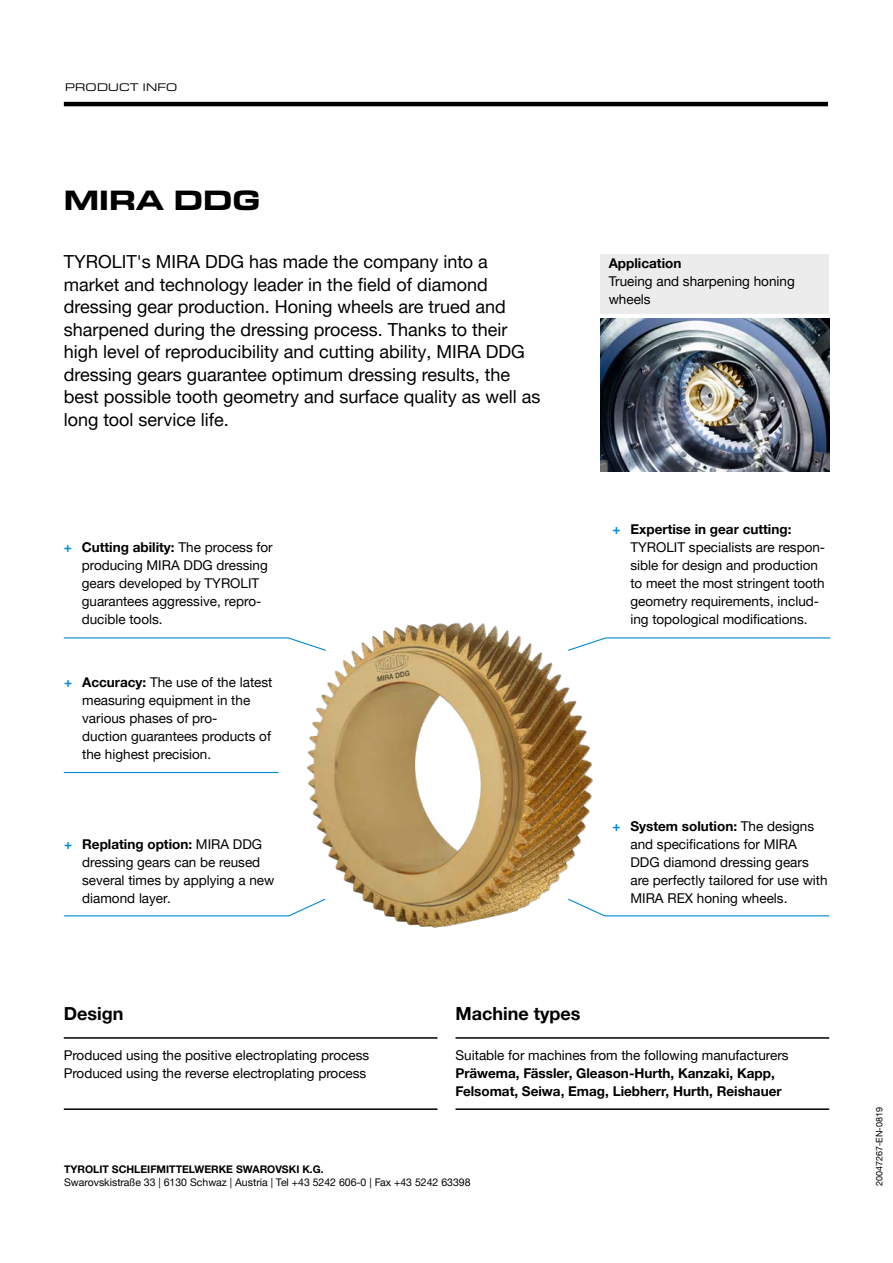
<style>
.page{position:relative;width:893px;height:1263px;background:#fff}
.page>*{position:absolute;margin:0;border:0;box-sizing:border-box;transform-origin:0 0}
.t1{font:700 expanded 28.5px "Eurostile Next W1 G";color:#000}
.t2{font:18px/22.5px "Helvetica Neue LTW1 G";color:#000}
.t3{font:700 18px "Helvetica Neue LTW1 G";color:#000}
.t4{font:13.5px/18px "Helvetica Neue LTW1 G";color:#000}
.t5{font:700 13.5px/18px "Helvetica Neue LTW1 G";color:#000}
.t6{font:expanded 11.25px "Eurostile Next W1 G";letter-spacing:.02em;color:#000}
.t7{font:10.5px "Helvetica Neue LTW1 G";color:#000}
.t8{font:700 10.5px "Helvetica Neue LTW1 G";color:#000}
.t9{font:9px "Helvetica Neue LT Pro";color:#000}
.s1{font-weight:700;color:#008ad1}
.s2{font-weight:700}
</style>
<div class="page">
<hr style="left:64px;top:102px;width:764px;height:4px;background:#000">
<svg style="left:600px;top:913px;width:230px;height:4px"></svg>
<svg style="left:64px;top:911px;width:234px;height:6px"></svg>
<hr style="left:64px;top:772px;width:214px;height:1px;background:#008ad1">
<img style="left:600px;top:318px;width:229px;height:153px">
<img style="left:298px;top:622px;width:302px;height:306px">
<svg style="left:63px;top:637px;width:264px;height:15px"></svg>
<svg style="left:567px;top:637px;width:264px;height:15px"></svg>
<hr style="left:64px;top:1108px;width:373px;height:2px;background:#000">
<hr style="left:455px;top:1108px;width:374px;height:2px;background:#000">
<hr style="left:64px;top:1037px;width:373px;height:2px;background:#000">
<hr style="left:455px;top:1037px;width:374px;height:2px;background:#000">
<div style="left:600px;top:254px;width:229px;height:59px;background:#ececec"></div>
<p class="t6" style="left:65px;top:80px;width:114px">PRODUCT INFO</p>
<h1 class="t1" style="left:64px;top:181px;width:198px">MIRA DDG</h1>
<p class="t2" style="left:64px;top:251px;width:478px">TYROLIT's MIRA DDG has made the company into a market and technology leader in the field of diamond dressing gear production. Honing wheels are trued and sharpened during the dressing process. Thanks to their high level of reproducibility and cutting ability, MIRA DDG dressing gears guarantee optimum dressing results, the best possible tooth geometry and surface quality as well as long tool service life.</p>
<p class="t4" style="left:82px;top:538px;width:192px;text-indent:-18px"><span class="s1">+</span> <span class="s2">Cutting ability:</span> The process for producing MIRA DDG dressing gears developed by TYROLIT guarantees aggressive, repro&shy;ducible tools.</p>
<p class="t4" style="left:82px;top:673px;width:192px;text-indent:-18px"><span class="s1">+</span> <span class="s2">Accuracy:</span> The use of the latest measuring equipment in the various phases of pro-<br>duction guarantees products of the highest precision.</p>
<p class="t4" style="left:82px;top:835px;width:194px;text-indent:-18px"><span class="s1">+</span> <span class="s2">Replating option:</span> MIRA DDG dressing gears can be reused several times by applying a new diamond layer.</p>
<p class="t5" style="left:609px;top:254px;width:74px">Application</p>
<p class="t4" style="left:609px;top:272px;width:188px">Trueing and sharpening honing wheels</p>
<p class="t4" style="left:630px;top:520px;width:196px;text-indent:-18px"><span class="s1">+</span> <span class="s2">Expertise in gear cutting:<br></span>TYROLIT specialists are respon&shy;sible for design and production to meet the most stringent tooth geometry requirements, includ&shy;ing topological modifications.</p>
<p class="t4" style="left:630px;top:817px;width:199px;text-indent:-18px"><span class="s1">+</span> <span class="s2">System solution:</span> The designs and specifications for MIRA<br>DDG diamond dressing gears are perfectly tailored for use with<br>MIRA REX honing wheels.</p>
<h2 class="t3" style="left:64px;top:1002px;width:61px">Design</h2>
<h2 class="t3" style="left:456px;top:1002px;width:126px">Machine types</h2>
<p class="t4" style="left:64px;top:1046px;width:307px">Produced using the positive electroplating process<br>Produced using the reverse electroplating process</p>
<p class="t4" style="left:456px;top:1046px;width:335px">Suitable for machines from the following manufacturers</p>
<p class="t5" style="left:456px;top:1064px;width:328px">Präwema, Fässler, Gleason-Hurth, Kanzaki, Kapp,<br>Felsomat, Seiwa, Emag, Liebherr, Hurth, Reishauer</p>
<p class="t8" style="left:64px;top:1163px;width:261px">TYROLIT SCHLEIFMITTELWERKE SWAROVSKI K.G.</p>
<p class="t7" style="left:64px;top:1176px;width:408px">Swarovskistraße 33 | 6130 Schwaz | Austria | Tel +43 5242 606-0 | Fax +43 5242 63398</p>
<p class="t9" style="left:874px;top:1186px;width:81px;rotate:-90deg">20047267-EN-0819</p>
</div>
